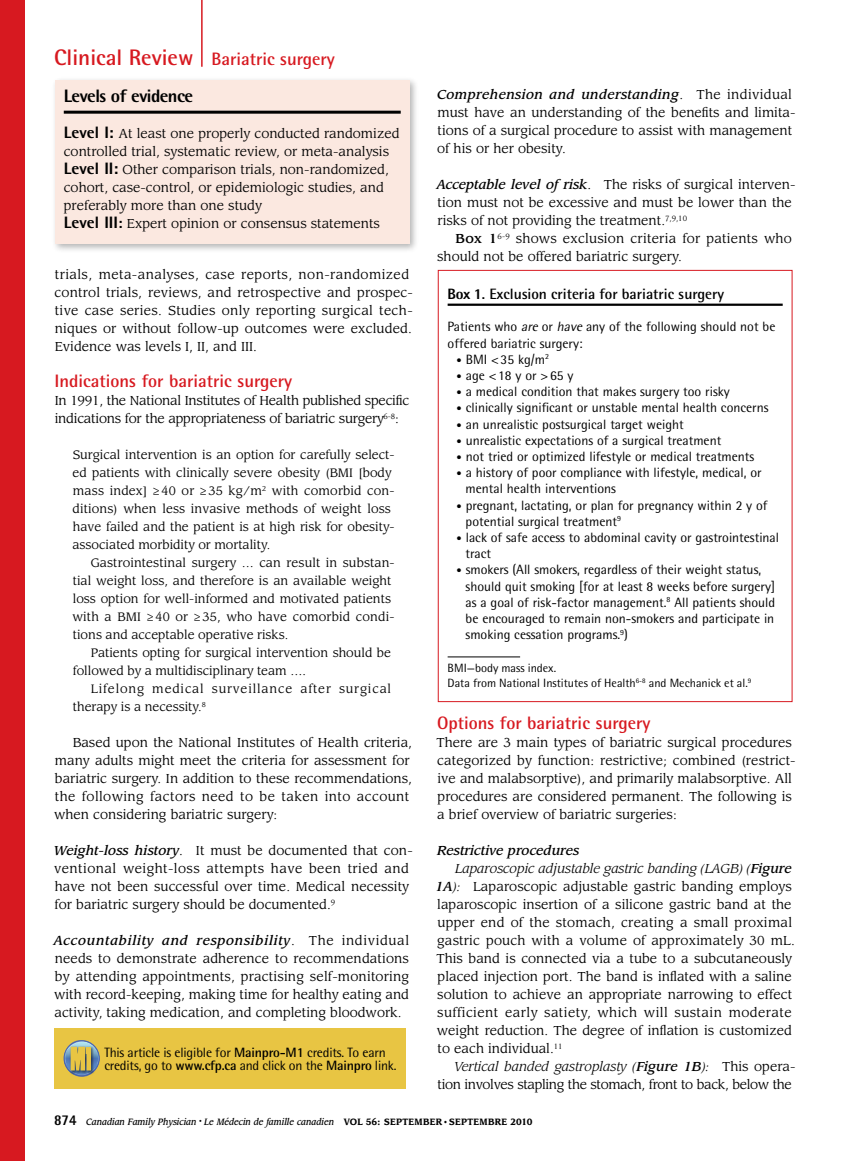
<style>
.page{position:relative;width:851px;height:1161px;background:#fff}
.page>*{position:absolute;margin:0;border:0;box-sizing:border-box;transform-origin:0 0}
.t1{font:700 18px "Rotis Semi Sans Std";color:#d71920}
.t2{font:800 18px "Rotis Semi Sans Std";letter-spacing:-.03em;color:#000}
.t3{font:700 15px "Rotis Semi Sans Std";color:#000}
.t4{font:13.5px/16.2px "Rotis Semi Sans Std";color:#000}
.t5{font:12.75px/18px "Leawood Std";color:#000}
.t6{font:12.75px/18px "Leawood Std";letter-spacing:-.02em;color:#000}
.t7{font:italic 12.75px "Leawood Std";color:#000}
.t8{font:12.75px "Leawood Std";letter-spacing:-.03em;color:#000}
.t9{font:12.75px "Leawood Std";letter-spacing:.035em;color:#000}
.t10{font:12.75px "Leawood Std";letter-spacing:.02em;color:#000}
.t11{font:italic 500 12.75px "Leawood Std";color:#000}
.t12{font:12px/18px "Leawood Std";color:#000}
.t13{font:12px/15px "Rotis Semi Sans Std";color:#000}
.t14{font:12px/18px "Leawood Std";letter-spacing:.07em;color:#000}
.t15{font:italic 500 9px "Leawood Std";color:#000;scale:.9 1}
.s1{font-size:22.5px}
.s2{font-family:"Rotis Semi Sans Std";font-weight:800;font-size:16.5px}
.s3{font-family:"Rotis Semi Sans Std";font-weight:800;font-size:15px}
.s4{font-weight:500;font-style:italic}
.s5{font-weight:700}
.s6{font-weight:500}
.s7{font-weight:800}
.s8{font-style:italic}
.s9{font-size:10.5px}
.s10{font-style:normal}
.s11{font-family:"Rotis Semi Sans Std";font-weight:800;font-style:normal;font-size:15px}
.s12{font-weight:700;font-style:normal}
.s13{font-family:"Times";font-weight:400;font-style:normal}
</style>
<div class="page">
<div style="left:0;top:0;width:24px;height:1161px;background:#d71920"></div>
<hr style="left:201px;top:0;width:1px;height:67px;background:#d71920">
<div style="left:54px;top:1028px;width:351px;height:61px;background:#e8c543"></div>
<svg style="left:64px;top:1040px;width:35px;height:37px"></svg>
<div style="left:51px;top:76px;width:368px;height:177px;background:#000;opacity:.3"></div>
<div style="left:55px;top:80px;width:355px;height:164px;background:#fbe8e0"></div>
<hr style="left:64px;top:111px;width:336px;height:3px;background:#000">
<hr style="left:447px;top:304px;width:335px;height:2px;background:#000">
<hr style="left:447px;top:657px;width:73px;height:1px;background:#000">
<div style="left:438px;top:270px;width:354px;height:432px;border:1px solid #d71920"></div>
<h1 class="t1" style="left:54px;top:48px;width:282px"><span class="s1">Clinical Review</span> Bariatric surgery</h1>
<h1 class="t2" style="left:64px;top:84px;width:131px">Levels of evidence</h1>
<p class="t5" style="left:64px;top:124px;width:337px"><span class="s2">Level I:</span> At least one properly conducted randomized controlled trial, systematic review, or meta-analysis <span class="s2">Level II:</span> Other comparison trials, non-randomized, cohort, case-control, or epidemiologic studies, and preferably more than one study<br><span class="s2">Level III</span><span class="s3">:</span> Expert opinion or consensus statements</p>
<p class="t5" style="left:54px;top:266px;width:360px">trials, meta-analyses, case reports, non-randomized control trials, reviews, and retrospective and prospec&shy;tive case series. Studies only reporting surgical tech&shy;niques or without follow-up outcomes were excluded.<br>Evidence was levels I, II, and III.</p>
<h1 class="t1" style="left:54px;top:370px;width:239px">Indications for bariatric surgery</h1>
<p class="t6" style="left:55px;top:392px;width:356px">In 1991, the National Institutes of Health published specific indications for the appropriateness of bariatric surgery<sup>6-8</sup>:</p>
<p class="t12" style="left:72px;top:446px;width:323px">Surgical intervention is an option for carefully select&shy;ed patients with clinically severe obesity (BMI [body mass index] ≥ 40 or ≥ 35 kg/m<sup>2</sup> with comorbid con&shy;ditions) when less invasive methods of weight loss have failed and the patient is at high risk for obesity&shy;associated morbidity or mortality.</p>
<p class="t12" style="left:72px;top:554px;width:324px;text-indent:18px">Gastrointestinal surgery … can result in substan&shy;tial weight loss, and therefore is an available weight loss option for well-informed and motivated patients with a BMI ≥ 40 or ≥ 35, who have comorbid condi&shy;tions and acceptable operative risks.</p>
<p class="t12" style="left:73px;top:644px;width:320px;text-indent:18px">Patients opting for surgical intervention should be followed by a multidisciplinary team ….</p>
<p class="t14" style="left:73px;top:680px;width:320px;text-indent:18px">Lifelong medical surveillance after surgical therapy is a necessity.<sup>8</sup></p>
<p class="t5" style="left:54px;top:734px;width:359px;text-indent:19px">Based upon the National Institutes of Health criteria, many adults might meet the criteria for assessment for bariatric surgery. In addition to these recommendations, the following factors need to be taken into account when considering bariatric surgery:</p>
<p class="t5" style="left:54px;top:842px;width:360px"><span class="s4">Weight-loss history</span>. It must be documented that con&shy;ventional weight-loss attempts have been tried and have not been successful over time. Medical necessity for bariatric surgery should be documented.<sup>9</sup></p>
<p class="t5" style="left:54px;top:932px;width:357px;text-align:justify"><span class="s4">Accountability and responsibility</span>. The individual needs to demonstrate adherence to recommendations by attending appointments, practising self-monitoring with record-keeping, making time for healthy eating and activity, taking medication, and completing bloodwork.</p>
<p class="t4" style="left:104px;top:1046px;width:293px;line-height:13.5px">This article is eligible for <span class="s5">Mainpro-M1</span> credits. To earn credits, go to <span class="s5">www.cfp.ca</span> and click on the <span class="s5">Mainpro</span> link.</p>
<p class="t5" style="left:437px;top:86px;width:360px"><span class="s4">Comprehension and understanding</span>. The individual must have an understanding of the benefits and limita&shy;tions of a surgical procedure to assist with management of his or her obesity.</p>
<p class="t5" style="left:436px;top:176px;width:360px"><span class="s4">Acceptable level of risk</span>. The risks of surgical interven&shy;tion must not be excessive and must be lower than the risks of not providing the treatment.<sup>7,9,10</sup></p>
<p class="t5" style="left:437px;top:230px;width:356px;text-indent:18px"><span class="s6">Box 1</span><sup>6-9</sup> shows exclusion criteria for patients who should not be offered bariatric surgery.</p>
<p class="t3" style="left:447px;top:285px;width:278px"><span class="s7">Box 1</span>. Exclusion criteria for bariatric surgery</p>
<p class="t4" style="left:447px;top:319px;width:329px">Patients who <span class="s8">are</span> or <span class="s8">have</span> any of the following should not be offered bariatric surgery:</p>
<p class="t4" style="left:456px;top:351px;width:94px"><span class="s9">•</span> BMI &lt;35 kg/m<sup>2</sup></p>
<p class="t4" style="left:456px;top:367px;width:118px"><span class="s9">•</span> age &lt;18 y or &gt;65 y</p>
<p class="t4" style="left:456px;top:384px;width:275px"><span class="s9">•</span> a medical condition that makes surgery too risky</p>
<p class="t4" style="left:456px;top:400px;width:313px"><span class="s9">•</span> clinically significant or unstable mental health concerns</p>
<p class="t4" style="left:456px;top:416px;width:229px"><span class="s9">•</span> an unrealistic postsurgical target weight</p>
<p class="t4" style="left:456px;top:432px;width:266px"><span class="s9">•</span> unrealistic expectations of a surgical treatment</p>
<p class="t4" style="left:456px;top:448px;width:299px"><span class="s9">•</span> not tried or optimized lifestyle or medical treatments</p>
<p class="t4" style="left:465px;top:465px;width:297px;text-indent:-9px"><span class="s9">•</span> a history of poor compliance with lifestyle, medical, or mental health interventions</p>
<p class="t4" style="left:465px;top:497px;width:303px;text-indent:-9px"><span class="s9">•</span> pregnant, lactating, or plan for pregnancy within 2 y of potential surgical treatment<sup>9</sup></p>
<p class="t4" style="left:465px;top:529px;width:315px;text-indent:-9px"><span class="s9">•</span> lack of safe access to abdominal cavity or gastrointestinal tract</p>
<p class="t4" style="left:465px;top:562px;width:311px;text-indent:-9px"><span class="s9">•</span> smokers (All smokers, regardless of their weight status, should quit smoking [for at least 8 weeks before surgery] as a goal of risk-factor management.<sup>8</sup> All patients should be encouraged to remain non-smokers and participate in smoking cessation programs.<sup>9</sup>)</p>
<p class="t13" style="left:447px;top:661px;width:305px">BMI—body mass index.<br>Data from National Institutes of Health<sup>6-8</sup> and Mechanick et al.<sup>9</sup></p>
<h1 class="t1" style="left:437px;top:712px;width:215px">Options for bariatric surgery</h1>
<p class="t5" style="left:436px;top:734px;width:360px">There are 3 main types of bariatric surgical procedures categorized by function: restrictive; combined (restrict&shy;ive and malabsorptive), and primarily malabsorptive. All procedures are considered permanent. The following is a brief overview of bariatric surgeries:</p>
<p class="t11" style="left:437px;top:843px;width:144px">Restrictive procedures</p>
<p class="t7" style="left:455px;top:861px;width:338px">Laparoscopic adjustable gastric banding (LAGB) (<span class="s6">Figure</span></p>
<p class="t5" style="left:435px;top:878px;width:358px"><span class="s4">1A</span><span class="s8">):</span> Laparoscopic adjustable gastric banding employs</p>
<p class="t5" style="left:437px;top:896px;width:356px">laparoscopic insertion of a silicone gastric band at the</p>
<p class="t10" style="left:437px;top:915px;width:356px">upper end of the stomach, creating a small proximal</p>
<p class="t5" style="left:437px;top:932px;width:359px">gastric pouch with a volume of approximately 30 mL.</p>
<p class="t5" style="left:436px;top:950px;width:357px">This band is connected via a tube to a subcutaneously</p>
<p class="t5" style="left:437px;top:968px;width:355px">placed injection port. The band is inflated with a saline</p>
<p class="t5" style="left:437px;top:986px;width:356px">solution to achieve an appropriate narrowing to effect</p>
<p class="t9" style="left:437px;top:1005px;width:356px">sufficient early satiety, which will sustain moderate</p>
<p class="t5" style="left:437px;top:1022px;width:356px">weight reduction. The degree of inflation is customized</p>
<p class="t5" style="left:437px;top:1040px;width:127px">to each individual.<sup>11</sup></p>
<p class="t7" style="left:454px;top:1059px;width:342px">Vertical banded gastroplasty (<span class="s6">Figure 1B</span>): <span class="s10">This opera-</span></p>
<p class="t8" style="left:437px;top:1077px;width:355px">tion involves stapling the stomach, front to back, below the</p>
<p class="t15" style="left:54px;top:1116px;width:533px"><span class="s11">874</span> Canadian Family Physician <sup>•</sup> Le Médecin de famille canadien <span class="s12">VOL 56: SEPTEMBER</span> <span class="s13">•</span> <span class="s12">SEPTEMBRE 2010</span></p>
</div>
